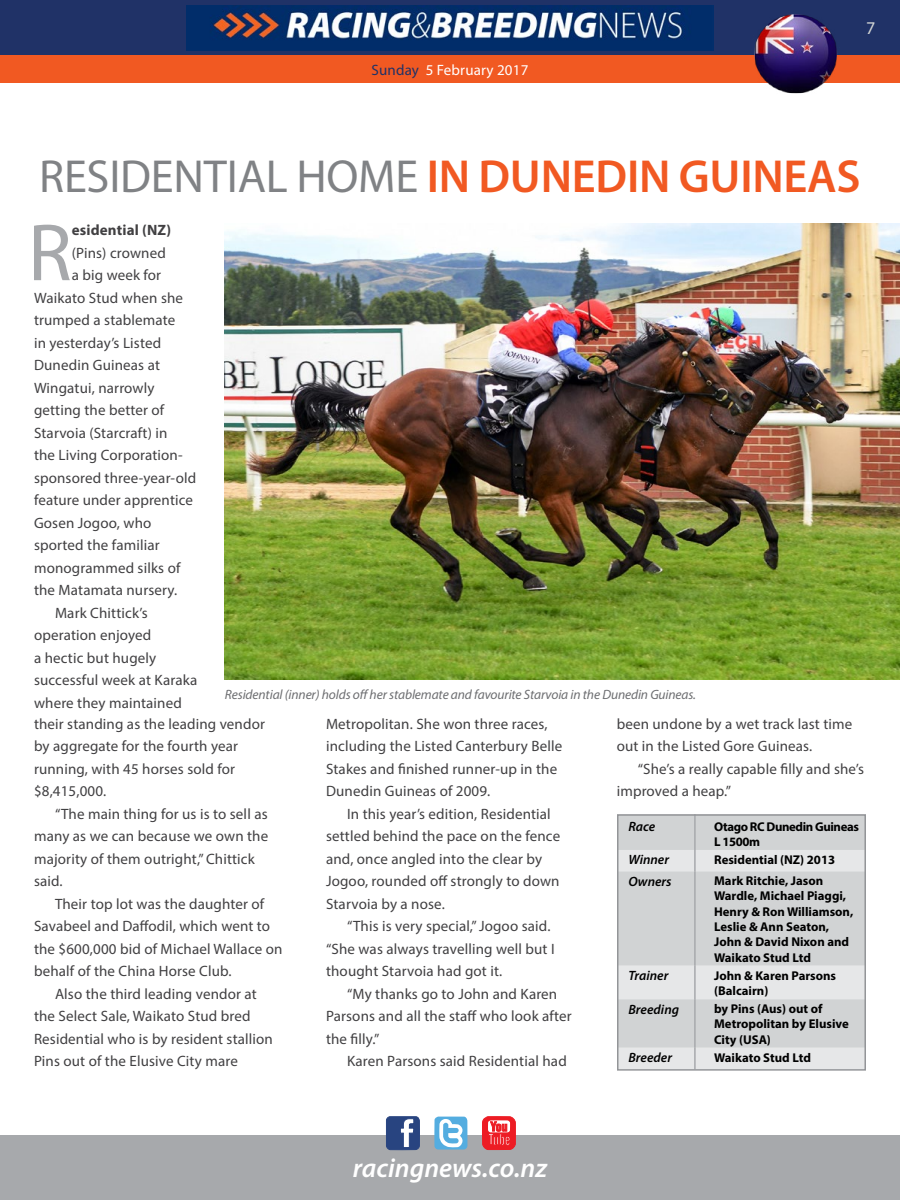
<style>
.page{position:relative;width:900px;height:1200px;background:#fff}
.page>*{position:absolute;margin:0;border:0;box-sizing:border-box;transform-origin:0 0}
.t1{font:81.75px "Myriad Pro";color:#a7a9ac}
.t2{font:600 46.5px "Myriad Pro";letter-spacing:-.005em;color:#f15922}
.t3{font:italic 600 27px "Myriad Pro";color:#fff}
.t4{font:18px "Myriad Pro";color:#d1d4d4}
.t5{font:15px/22.5px "Myriad Pro";letter-spacing:.01em;color:#414042}
.t6{font:15px "Myriad Pro";letter-spacing:.01em;color:#fff}
.t7{font:700 15px "Myriad Pro";letter-spacing:.01em;color:#414042}
.t8{font:italic 13.5px "Myriad Pro";letter-spacing:-.01em;color:#6d6e71}
.t9{font:italic 600 13.5px "Myriad Pro";color:#000}
.t10{font:700 12.75px/15.3px "Myriad Pro";color:#000}
.t11{font:700 12.75px/15.3px "Myriad Pro";letter-spacing:-.03em;color:#000}
.s1{color:#203267}
.s2{font-weight:400;color:#808285}
</style>
<div class="page">
<div style="left:0;top:1136px;width:900px;height:64px;background:#a7a9ac"></div>
<svg style="left:386px;top:1117px;width:34px;height:33px"></svg>
<svg style="left:434px;top:1117px;width:33px;height:33px"></svg>
<svg style="left:482px;top:1116px;width:34px;height:34px"></svg>
<div style="left:0;top:0;width:900px;height:64px;background:#203267"></div>
<div style="left:0;top:56px;width:900px;height:27px;background:#f15922"></div>
<img style="left:187px;top:5px;width:526px;height:46px">
<img style="left:225px;top:224px;width:675px;height:456px">
<img style="left:752px;top:14px;width:88px;height:80px">
<div style="left:620px;top:817px;width:243px;height:33px;background:#d1d3d4"></div>
<svg style="left:620px;top:850px;width:243px;height:218px;fill:#d1d3d4"></svg>
<hr style="left:694px;top:814px;width:2px;height:36px;background:#a7a9ac">
<hr style="left:694px;top:850px;width:2px;height:21px;background:#a7a9ac">
<hr style="left:694px;top:871px;width:2px;height:95px;background:#a7a9ac">
<hr style="left:694px;top:966px;width:2px;height:33px;background:#a7a9ac">
<hr style="left:694px;top:999px;width:2px;height:49px;background:#a7a9ac">
<hr style="left:694px;top:1048px;width:2px;height:21px;background:#a7a9ac">
<div style="left:617px;top:814px;width:249px;height:257px;border:2px solid #939598"></div>
<p class="t6" style="left:372px;top:61px;width:158px"><span class="s1">Sunday</span> 5 February 2017</p>
<p class="t4" style="left:866px;top:17px;width:11px">7</p>
<h2 class="t2" style="left:39px;top:147px;width:823px"><span class="s2">RESIDENTIAL HOME</span> IN DUNEDIN GUINEAS</h2>
<h1 class="t1" style="left:28px;top:202px;width:45px">R</h1>
<p class="t7" style="left:72px;top:220px;width:101px">esidential (NZ)</p>
<p class="t5" style="left:72px;top:241px;width:96px">(Pins) crowned</p>
<p class="t5" style="left:72px;top:264px;width:91px">a big week for</p>
<p class="t5" style="left:34px;top:286px;width:151px">Waikato Stud when she</p>
<p class="t5" style="left:34px;top:309px;width:143px">trumped a stablemate</p>
<p class="t5" style="left:34px;top:331px;width:129px">in yesterday’s Listed</p>
<p class="t5" style="left:34px;top:354px;width:127px">Dunedin Guineas at</p>
<p class="t5" style="left:34px;top:376px;width:122px">Wingatui, narrowly</p>
<p class="t5" style="left:34px;top:399px;width:132px">getting the better of</p>
<p class="t5" style="left:34px;top:421px;width:135px">Starvoia (Starcraft) in</p>
<p class="t5" style="left:34px;top:444px;width:150px">the Living Corporation-</p>
<p class="t5" style="left:34px;top:466px;width:164px">sponsored three-year-old</p>
<p class="t5" style="left:34px;top:489px;width:161px">feature under apprentice</p>
<p class="t5" style="left:34px;top:511px;width:119px">Gosen Jogoo, who</p>
<p class="t5" style="left:34px;top:534px;width:127px">sported the familiar</p>
<p class="t5" style="left:34px;top:556px;width:148px">monogrammed silks of</p>
<p class="t5" style="left:34px;top:579px;width:145px">the Matamata nursery.</p>
<p class="t5" style="left:55px;top:601px;width:94px">Mark Chittick’s</p>
<p class="t5" style="left:34px;top:624px;width:119px">operation enjoyed</p>
<p class="t5" style="left:34px;top:646px;width:124px">a hectic but hugely</p>
<p class="t5" style="left:34px;top:669px;width:165px">successful week at Karaka</p>
<p class="t5" style="left:34px;top:691px;width:149px">where they maintained</p>
<p class="t5" style="left:34px;top:712px;width:232px">their standing as the leading vendor</p>
<p class="t5" style="left:34px;top:735px;width:206px">by aggregate for the fourth year</p>
<p class="t5" style="left:34px;top:757px;width:203px">running, with 45 horses sold for</p>
<p class="t5" style="left:34px;top:780px;width:74px">$8,415,000.</p>
<p class="t5" style="left:55px;top:802px;width:214px">“The main thing for us is to sell as</p>
<p class="t5" style="left:34px;top:825px;width:236px">many as we can because we own the</p>
<p class="t5" style="left:34px;top:847px;width:222px">majority of them outright,” Chittick</p>
<p class="t5" style="left:34px;top:870px;width:30px">said.</p>
<p class="t5" style="left:55px;top:892px;width:211px">Their top lot was the daughter of</p>
<p class="t5" style="left:34px;top:915px;width:238px">Savabeel and Daffodil, which went to</p>
<p class="t5" style="left:34px;top:937px;width:250px">the $600,000 bid of Michael Wallace on</p>
<p class="t5" style="left:34px;top:960px;width:199px">behalf of the China Horse Club.</p>
<p class="t5" style="left:55px;top:982px;width:203px">Also the third leading vendor at</p>
<p class="t5" style="left:34px;top:1005px;width:218px">the Select Sale, Waikato Stud bred</p>
<p class="t5" style="left:34px;top:1027px;width:240px">Residential who is by resident stallion</p>
<p class="t5" style="left:34px;top:1050px;width:205px">Pins out of the Elusive City mare</p>
<p class="t8" style="left:225px;top:686px;width:473px">Residential (inner) holds off her stablemate and favourite Starvoia in the Dunedin Guineas.</p>
<p class="t5" style="left:326px;top:712px;width:238px">Metropolitan. She won three races, including the Listed Canterbury Belle Stakes and finished runner-up in the Dunedin Guineas of 2009.</p>
<p class="t5" style="left:326px;top:802px;width:236px;text-indent:21px">In this year’s edition, Residential settled behind the pace on the fence and, once angled into the clear by<br>Jogoo, rounded off strongly to down<br>Starvoia by a nose.</p>
<p class="t5" style="left:326px;top:915px;width:230px;text-indent:21px">“This is very special,” Jogoo said. “She was always travelling well but I thought Starvoia had got it.</p>
<p class="t5" style="left:326px;top:982px;width:247px;text-indent:21px">“My thanks go to John and Karen<br>Parsons and all the staff who look after the filly.”</p>
<p class="t5" style="left:347px;top:1050px;width:221px">Karen Parsons said Residential had</p>
<p class="t5" style="left:617px;top:712px;width:237px">been undone by a wet track last time out in the Listed Gore Guineas.</p>
<p class="t5" style="left:617px;top:757px;width:249px;text-indent:21px">“She’s a really capable filly and she’s improved a heap.”</p>
<p class="t9" style="left:629px;top:818px;width:28px">Race</p>
<p class="t11" style="left:714px;top:818px;width:146px">Otago RC Dunedin Guineas<br>L 1500m</p>
<p class="t9" style="left:629px;top:851px;width:42px">Winner</p>
<p class="t10" style="left:714px;top:851px;width:123px">Residential (NZ) 2013</p>
<p class="t9" style="left:629px;top:872px;width:45px">Owners</p>
<p class="t10" style="left:714px;top:873px;width:141px">Mark Ritchie, Jason<br>Wardle, Michael Piaggi,<br>Henry &amp; Ron Williamson,<br>Leslie &amp; Ann Seaton,<br>John &amp; David Nixon and<br>Waikato Stud Ltd</p>
<p class="t9" style="left:629px;top:967px;width:41px">Trainer</p>
<p class="t10" style="left:714px;top:967px;width:124px">John &amp; Karen Parsons (Balcairn)</p>
<p class="t9" style="left:629px;top:1000px;width:52px">Breeding</p>
<p class="t10" style="left:714px;top:1001px;width:136px">by Pins (Aus) out of<br>Metropolitan by Elusive<br>City (USA)</p>
<p class="t9" style="left:629px;top:1049px;width:45px">Breeder</p>
<p class="t10" style="left:714px;top:1049px;width:98px">Waikato Stud Ltd</p>
<h3 class="t3" style="left:353px;top:1150px;width:196px">racingnews.co.nz</h3>
</div>
